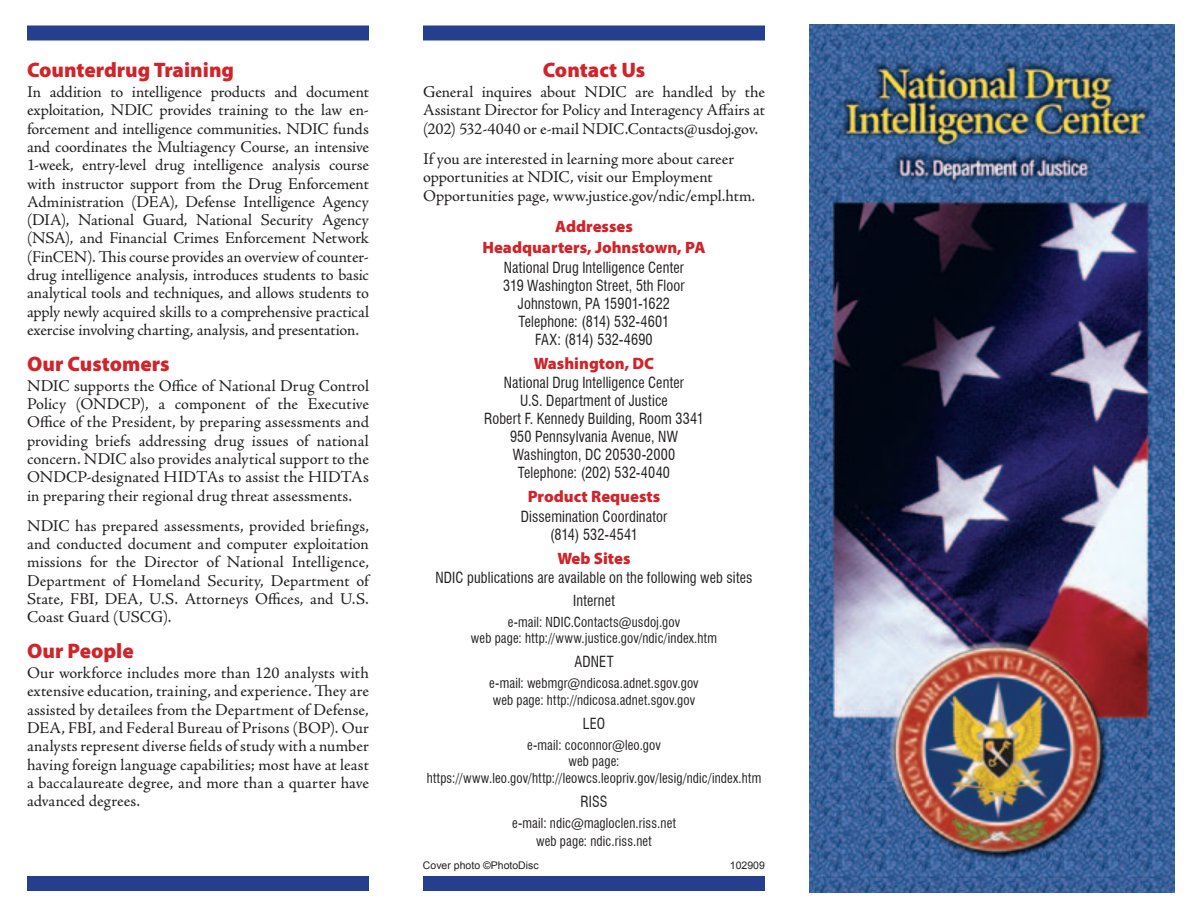
<style>
.page{position:relative;width:1188px;height:918px;background:#fff}
.page>*{position:absolute;margin:0;border:0;box-sizing:border-box;transform-origin:0 0}
.t1{font:900 21px "Myriad Pro";color:#d1232a}
.t2{font:16.5px/18.3px "Adobe Jenson Pro";color:#231f20;text-align:justify}
.t3{font:900 16.5px/21px "Myriad Pro";color:#d1232a;text-align:center}
.t4{font:condensed 15px/18px "Swiss 721 BT";letter-spacing:.01em;color:#231f20;text-align:center;scale:.95 1}
.t5{font:condensed 13.5px/16.5px "Swiss 721 BT";letter-spacing:.015em;color:#231f20;text-align:center;scale:.95 1}
.t6{font:10.5px "Arial";color:#231f20}
</style>
<div class="page">
<div style="left:27px;top:26px;width:342px;height:14px;background:#253f8e"></div>
<div style="left:423px;top:26px;width:342px;height:14px;background:#253f8e"></div>
<div style="left:27px;top:876px;width:342px;height:15px;background:#253f8e"></div>
<div style="left:423px;top:876px;width:342px;height:15px;background:#253f8e"></div>
<img style="left:810px;top:25px;width:364px;height:867px">
<p class="t1" style="left:27px;top:56px;width:209px">Counterdrug Training</p>
<p class="t2" style="left:27px;top:83px;width:344px">In addition to intelligence products and document exploitation, NDIC provides training to the law en&shy;forcement and intelligence communities. NDIC funds and coordinates the Multiagency Course, an intensive 1-week, entry-level drug intelligence analysis course with instructor support from the Drug Enforcement Administration (DEA), Defense Intelligence Agency (DIA), National Guard, National Security Agency (NSA), and Financial Crimes Enforcement Network (FinCEN). This course provides an overview of counter&shy;drug intelligence analysis, introduces students to basic analytical tools and techniques, and allows students to apply newly acquired skills to a comprehensive practical exercise involving charting, analysis, and presentation.</p>
<p class="t1" style="left:27px;top:350px;width:144px">Our Customers</p>
<p class="t2" style="left:27px;top:377px;width:343px">NDIC supports the Office of National Drug Control Policy (ONDCP), a component of the Executive Office of the President, by preparing assessments and providing briefs addressing drug issues of national concern. NDIC also provides analytical support to the ONDCP-designated HIDTAs to assist the HIDTAs in preparing their regional drug threat assessments.</p>
<p class="t2" style="left:27px;top:517px;width:344px">NDIC has prepared assessments, provided briefings, and conducted document and computer exploitation missions for the Director of National Intelligence, Department of Homeland Security, Department of State, FBI, DEA, U.S. Attorneys Offices, and U.S.<br>Coast Guard (USCG).</p>
<p class="t1" style="left:27px;top:637px;width:108px">Our People</p>
<p class="t2" style="left:27px;top:664px;width:344px">Our workforce includes more than 120 analysts with extensive education, training, and experience. They are assisted by detailees from the Department of Defense, DEA, FBI, and Federal Bureau of Prisons (BOP). Our analysts represent diverse fields of study with a number having foreign language capabilities; most have at least a baccalaureate degree, and more than a quarter have advanced degrees.</p>
<p class="t1" style="left:543px;top:56px;width:104px">Contact Us</p>
<p class="t2" style="left:423px;top:83px;width:343px">General inquires about NDIC are handled by the Assistant Director for Policy and Interagency Affairs at (202) 532-4040 or e-mail NDIC.Contacts@usdoj.gov.</p>
<p class="t2" style="left:423px;top:150px;width:334px;text-align:left">If you are interested in learning more about career opportunities at NDIC, visit our Employment<br>Opportunities page, www.justice.gov/ndic/empl.htm.</p>
<p class="t3" style="left:482px;top:215px;width:225px">Addresses<br>Headquarters, Johnstown, PA</p>
<p class="t4" style="left:503px;top:258px;width:192px">National Drug Intelligence Center<br>319 Washington Street, 5th Floor<br>Johnstown, PA 15901-1622<br>Telephone: (814) 532-4601<br>FAX: (814) 532-4690</p>
<p class="t3" style="left:534px;top:352px;width:122px">Washington, DC</p>
<p class="t4" style="left:484px;top:374px;width:233px">National Drug Intelligence Center<br>U.S. Department of Justice<br>Robert F. Kennedy Building, Room 3341<br>950 Pennsylvania Avenue, NW<br>Washington, DC 20530-2000<br>Telephone: (202) 532-4040</p>
<p class="t3" style="left:528px;top:485px;width:134px">Product Requests</p>
<p class="t4" style="left:521px;top:507px;width:156px">Dissemination Coordinator (814) 532-4541</p>
<p class="t3" style="left:557px;top:547px;width:75px">Web Sites</p>
<p class="t4" style="left:435px;top:566px;width:335px;line-height:22.5px">NDIC publications are available on the following web sites<br>Internet</p>
<p class="t5" style="left:471px;top:613px;width:261px">e-mail: NDIC.Contacts@usdoj.gov<br>web page: http://www.justice.gov/ndic/index.htm</p>
<p class="t4" style="left:574px;top:653px;width:43px">ADNET</p>
<p class="t5" style="left:489px;top:675px;width:222px;text-align:left">e-mail: webmgr@ndicosa.adnet.sgov.gov web page: http://ndicosa.adnet.sgov.gov</p>
<p class="t4" style="left:583px;top:714px;width:25px">LEO</p>
<p class="t5" style="left:427px;top:736px;width:354px">e-mail: coconnor@leo.gov<br>web page: https://www.leo.gov/http://leowcs.leopriv.gov/lesig/ndic/index.htm</p>
<p class="t4" style="left:580px;top:792px;width:30px">RISS</p>
<p class="t5" style="left:512px;top:813px;width:174px;line-height:18.3px">e-mail: ndic@magloclen.riss.net web page: ndic.riss.net</p>
<p class="t6" style="left:423px;top:858px;width:117px">Cover photo ©PhotoDisc</p>
<p class="t6" style="left:730px;top:858px;width:37px">102909</p>
</div>
